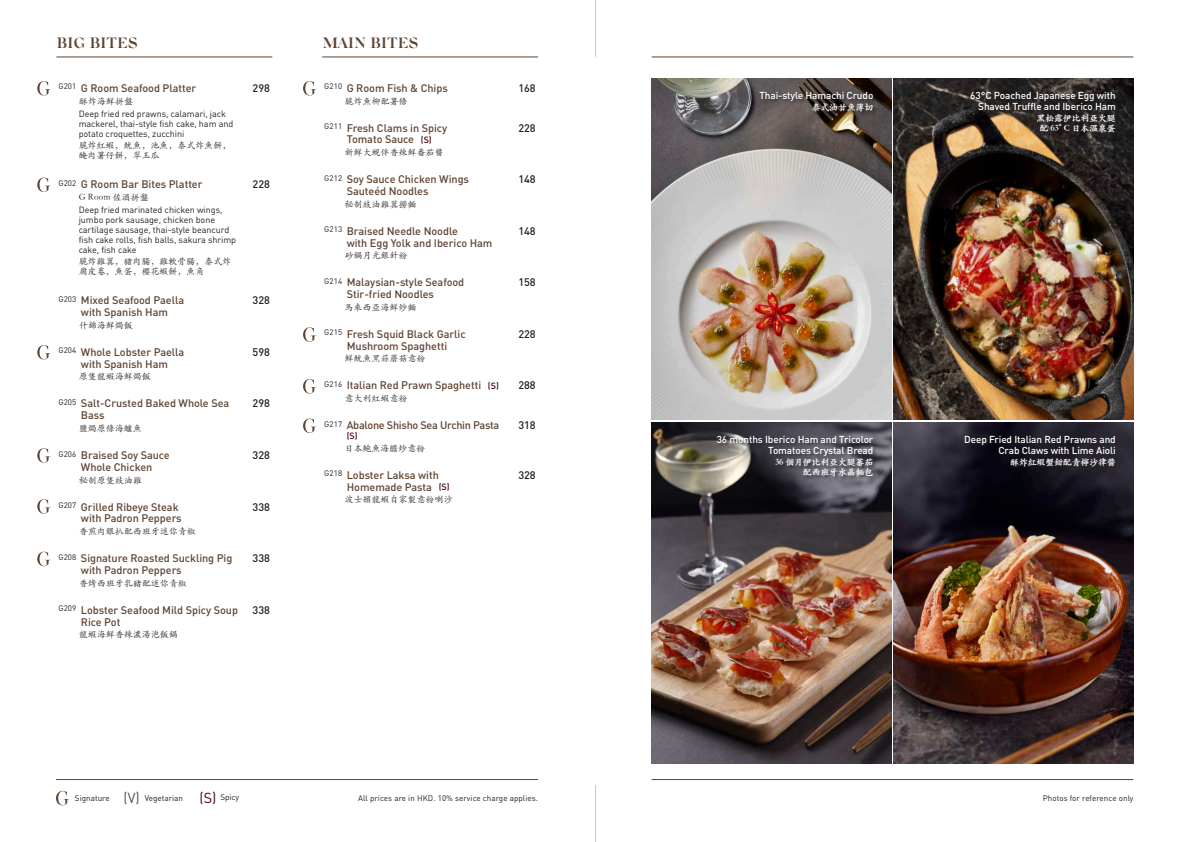
<style>
.page{position:relative;width:1191px;height:842px;background:#fff}
.page>*{position:absolute;margin:0;border:0;box-sizing:border-box;transform-origin:0 0}
.t1{font:600 15px "Silk Serif";letter-spacing:.01em;color:#5f4331}
.t2{font:500 10.9px/11.9px "DIN";letter-spacing:-.005em;color:#5f4331}
.t3{font:500 10.9px "DIN";color:#231f20}
.t4{font:500 10.9px "DIN";letter-spacing:-.025em;color:#5f4331}
.t5{font:500 10px/11px "DIN";letter-spacing:-.01em;color:#fff;text-align:right}
.t6{font:9px/10px "DIN";letter-spacing:-.005em;color:#231f20}
.t7{font:9px/10px "ST Kaiti SC";color:#231f20}
.t8{font:900 9px/10px "ST Kaiti SC";letter-spacing:-.025em;color:#fff;text-align:center}
.t9{font:500 9px "DIN";color:#4a000c}
.t10{font:8.1px "DIN";color:#231f20}
.t11{font:8px "DIN";letter-spacing:.01em;color:#231f20}
.s1{font-size:9px;color:#4a000c}
.s2{font-size:14.3px;color:#4a5450}
.s3{font-size:14.3px;color:#4a000c}
</style>
<div class="page">
<hr style="left:651px;top:56px;width:482px;height:1px;background:#5f4331">
<hr style="left:651px;top:779px;width:482px;height:1px;background:#5f4331">
<img style="left:894px;top:79px;width:239px;height:340px">
<img style="left:894px;top:423px;width:239px;height:340px">
<img style="left:651px;top:79px;width:240px;height:340px">
<img style="left:651px;top:423px;width:240px;height:340px">
<div style="left:970px;top:91px;width:150px;height:47px;background:#231f20;opacity:.75"></div>
<div style="left:964px;top:435px;width:156px;height:37px;background:#231f20;opacity:.75"></div>
<div style="left:716px;top:435px;width:162px;height:46px;background:#231f20;opacity:.75"></div>
<div style="left:759px;top:91px;width:118px;height:26px;background:#231f20;opacity:.75"></div>
<hr style="left:56px;top:56px;width:216px;height:1px;background:#5f4331">
<hr style="left:56px;top:779px;width:482px;height:1px;background:#5f4331">
<svg style="left:56px;top:791px;width:14px;height:14px"></svg>
<svg style="left:37px;top:81px;width:14px;height:15px"></svg>
<svg style="left:37px;top:177px;width:14px;height:15px"></svg>
<svg style="left:37px;top:345px;width:14px;height:15px"></svg>
<svg style="left:37px;top:448px;width:14px;height:15px"></svg>
<svg style="left:37px;top:499px;width:14px;height:15px"></svg>
<svg style="left:37px;top:552px;width:14px;height:14px"></svg>
<hr style="left:322px;top:56px;width:216px;height:1px;background:#5f4331">
<svg style="left:303px;top:418px;width:14px;height:15px"></svg>
<svg style="left:303px;top:379px;width:14px;height:15px"></svg>
<svg style="left:303px;top:327px;width:14px;height:15px"></svg>
<svg style="left:303px;top:81px;width:14px;height:15px"></svg>
<hr style="left:595px;top:0;width:1px;height:57px;background:#c7c8ca">
<hr style="left:595px;top:785px;width:1px;height:57px;background:#c7c8ca">
<h1 class="t1" style="left:57px;top:34px;width:82px">BIG BITES</h1>
<p class="t2" style="left:58px;top:82px;width:139px"><sup>G201</sup> G Room Seafood Platter</p>
<p class="t3" style="left:253px;top:81px;width:19px">298</p>
<p class="t7" style="left:79px;top:95px;width:55px">酥炸海鮮拼盤</p>
<p class="t6" style="left:79px;top:109px;width:156px">Deep fried red prawns, calamari, jack mackerel, thai-style fish cake, ham and potato croquettes, zucchini</p>
<p class="t7" style="left:79px;top:140px;width:154px">脆炸紅蝦，魷魚，池魚，泰式炸魚餅，醃肉薯仔餅，翠玉瓜</p>
<p class="t2" style="left:58px;top:178px;width:146px"><sup>G202</sup> G Room Bar Bites Platter</p>
<p class="t3" style="left:253px;top:177px;width:19px">228</p>
<p class="t7" style="left:79px;top:192px;width:71px">G Room 佐酒拼盤</p>
<p class="t6" style="left:79px;top:205px;width:159px">Deep fried marinated chicken wings, jumbo pork sausage, chicken bone cartilage sausage, thai-style beancurd fish cake rolls, fish balls, sakura shrimp cake, fish cake</p>
<p class="t7" style="left:79px;top:256px;width:154px">脆炸雞翼，豬肉腸，雞軟骨腸，泰式炸腐皮卷，魚蛋，櫻花蝦餅，魚角</p>
<p class="t2" style="left:58px;top:294px;width:127px;text-align:center"><sup>G203</sup> Mixed Seafood Paella with Spanish Ham</p>
<p class="t3" style="left:253px;top:293px;width:19px">328</p>
<p class="t7" style="left:79px;top:320px;width:55px">什錦海鮮焗飯</p>
<p class="t2" style="left:58px;top:346px;width:127px;text-align:center"><sup>G204</sup> Whole Lobster Paella with Spanish Ham</p>
<p class="t3" style="left:253px;top:345px;width:19px">598</p>
<p class="t7" style="left:79px;top:371px;width:73px">原隻龍蝦海鮮焗飯</p>
<p class="t2" style="left:81px;top:397px;width:150px;text-indent:-23px"><sup>G205</sup> Salt-Crusted Baked Whole Sea<br>Bass</p>
<p class="t3" style="left:253px;top:396px;width:19px">298</p>
<p class="t7" style="left:79px;top:423px;width:64px">鹽焗原條海鱸魚</p>
<p class="t2" style="left:58px;top:449px;width:113px;text-align:center"><sup>G206</sup> Braised Soy Sauce<br>Whole Chicken</p>
<p class="t3" style="left:253px;top:448px;width:19px">328</p>
<p class="t7" style="left:79px;top:474px;width:64px">秘制原隻豉油雞</p>
<p class="t2" style="left:58px;top:500px;width:125px;text-align:right"><sup>G207</sup> Grilled Ribeye Steak with Padron Peppers</p>
<p class="t3" style="left:253px;top:500px;width:19px">338</p>
<p class="t7" style="left:79px;top:526px;width:118px">香煎肉眼扒配西班牙迷你青椒</p>
<p class="t2" style="left:81px;top:552px;width:153px;text-indent:-23px"><sup>G208</sup> Signature Roasted Suckling Pig with Padron Peppers</p>
<p class="t3" style="left:253px;top:551px;width:19px">338</p>
<p class="t7" style="left:79px;top:577px;width:109px">香烤西班牙乳豬配迷你青椒</p>
<p class="t2" style="left:81px;top:603px;width:159px;text-indent:-23px"><sup>G209</sup> Lobster Seafood Mild Spicy Soup<br>Rice Pot</p>
<p class="t3" style="left:253px;top:603px;width:19px">338</p>
<p class="t7" style="left:79px;top:629px;width:100px">龍蝦海鮮香辣濃湯泡飯鍋</p>
<h1 class="t1" style="left:323px;top:34px;width:97px">MAIN BITES</h1>
<p class="t2" style="left:324px;top:82px;width:125px"><sup>G210</sup> G Room Fish &amp; Chips</p>
<p class="t3" style="left:518px;top:81px;width:19px">168</p>
<p class="t7" style="left:344px;top:95px;width:64px">脆炸魚柳配薯條</p>
<p class="t2" style="left:347px;top:121px;width:102px;text-indent:-23px"><sup>G211</sup> Fresh Clams in Spicy<br>Tomato Sauce <span class="s1">(S)</span></p>
<p class="t3" style="left:518px;top:121px;width:19px">228</p>
<p class="t7" style="left:344px;top:147px;width:100px">新鮮大蜆伴香辣鮮番茄醬</p>
<p class="t2" style="left:347px;top:173px;width:124px;text-indent:-23px"><sup>G212</sup> Soy Sauce Chicken Wings<br>Sauteéd Noodles</p>
<p class="t3" style="left:518px;top:172px;width:19px">148</p>
<p class="t7" style="left:344px;top:199px;width:73px">秘制豉油雞翼撈麵</p>
<p class="t2" style="left:347px;top:224px;width:147px;text-indent:-23px"><sup>G213</sup> Braised Needle Noodle<br>with Egg Yolk and Iberico Ham</p>
<p class="t3" style="left:518px;top:224px;width:19px">148</p>
<p class="t7" style="left:344px;top:250px;width:64px">砂鍋月光銀針粉</p>
<p class="t2" style="left:347px;top:276px;width:119px;text-indent:-23px"><sup>G214</sup> Malaysian-style Seafood<br>Stir-fried Noodles</p>
<p class="t3" style="left:518px;top:275px;width:19px">158</p>
<p class="t7" style="left:344px;top:302px;width:73px">馬來西亞海鮮炒麵</p>
<p class="t2" style="left:324px;top:328px;width:143px;text-align:center"><sup>G215</sup> Fresh Squid Black Garlic<br>Mushroom Spaghetti</p>
<p class="t3" style="left:518px;top:327px;width:19px">228</p>
<p class="t7" style="left:344px;top:353px;width:82px">鮮魷魚黑蒜蘑菇意粉</p>
<p class="t2" style="left:324px;top:379px;width:176px"><sup>G216</sup> Italian Red Prawn Spaghetti <span class="s1">(S)</span></p>
<p class="t3" style="left:518px;top:378px;width:19px">288</p>
<p class="t7" style="left:344px;top:393px;width:64px">意大利紅蝦意粉</p>
<p class="t4" style="left:324px;top:418px;width:177px"><sup>G217</sup> Abalone Shisho Sea Urchin Pasta</p>
<p class="t9" style="left:347px;top:430px;width:12px">(S)</p>
<p class="t3" style="left:518px;top:418px;width:19px">318</p>
<p class="t7" style="left:344px;top:443px;width:82px">日本鮑魚海膽炒意粉</p>
<p class="t2" style="left:347px;top:468px;width:104px;text-indent:-23px"><sup>G218</sup> Lobster Laksa with<br>Homemade Pasta <span class="s1">(S)</span></p>
<p class="t3" style="left:518px;top:468px;width:19px">328</p>
<p class="t7" style="left:344px;top:494px;width:109px">波士頓龍蝦自家製意粉喇沙</p>
<p class="t10" style="left:75px;top:793px;width:166px">Signature <span class="s2">(V)</span> Vegetarian <span class="s3">(S)</span> Spicy</p>
<p class="t11" style="left:358px;top:793px;width:181px">All prices are in HKD. 10% service charge applies.</p>
<p class="t5" style="left:759px;top:90px;width:115px">Thai-style Hamachi Crudo</p>
<p class="t8" style="left:811px;top:102px;width:63px">泰式油甘魚薄切</p>
<p class="t5" style="left:970px;top:90px;width:147px">63°C Poached Japanese Egg with<br>Shaved Truffle and Iberico Ham</p>
<p class="t8" style="left:1036px;top:113px;width:81px">黑松露伊比利亞火腿配 63° C 日本溫泉蛋</p>
<p class="t5" style="left:716px;top:434px;width:158px">36 months Iberico Ham and Tricolor<br>Tomatoes Crystal Bread</p>
<p class="t8" style="left:775px;top:457px;width:100px;text-align:right">36 個月伊比利亞火腿蕃茄配西班牙水晶麵包</p>
<p class="t5" style="left:964px;top:434px;width:153px">Deep Fried Italian Red Prawns and<br>Crab Claws with Lime Aioli</p>
<p class="t8" style="left:1010px;top:457px;width:107px">酥炸紅蝦蟹鉗配青檸沙律醬</p>
<p class="t11" style="left:1042px;top:793px;width:92px">Photos for reference only</p>
</div>
